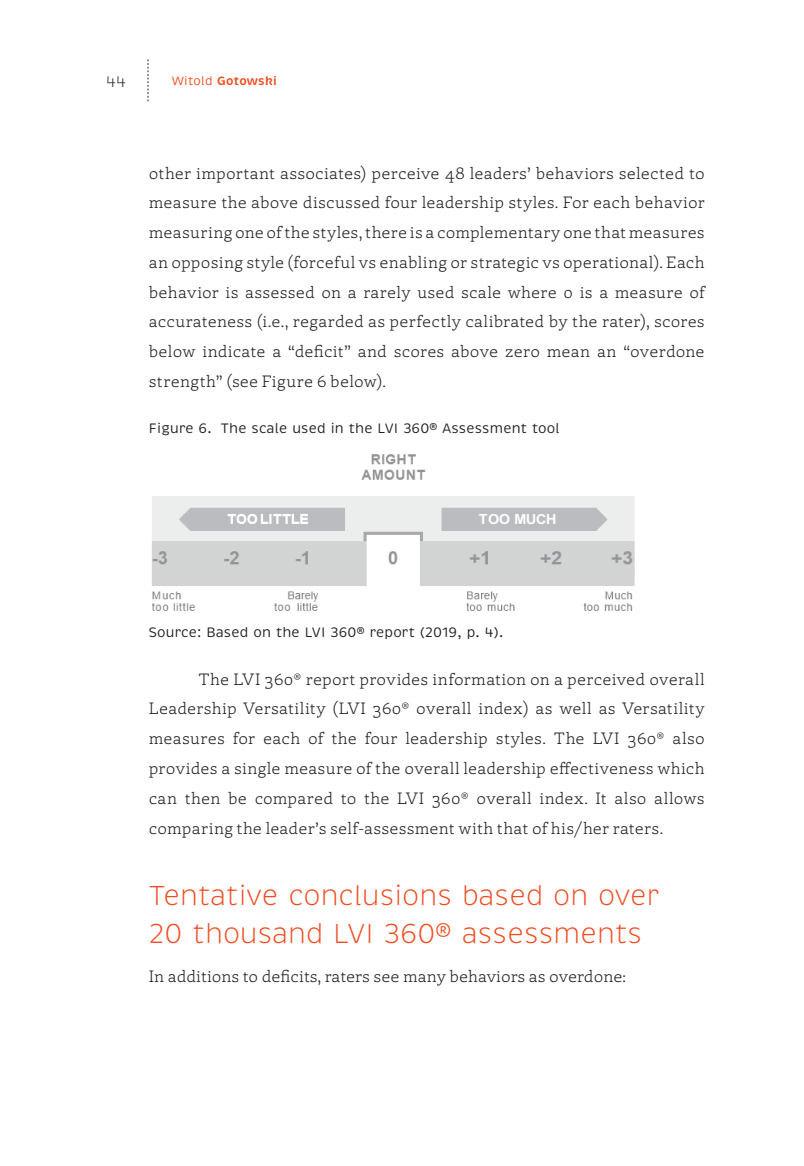
<style>
.page{position:relative;width:804px;height:1166px;background:#fff}
.page>*{position:absolute;margin:0;border:0;box-sizing:border-box;transform-origin:0 0}
.t1{font:300 28px/38.5px "Brevia";color:#f04d22}
.t2{font:17.5px/29.8px "Laski Slab";letter-spacing:.005em;color:#231f20;text-align:justify}
.t3{font:300 15.75px "Brevia";color:#231f20}
.t4{font:14px "Brevia";letter-spacing:.01em;color:#231f20}
.t5{font:600 12.25px "Brevia";letter-spacing:.01em;color:#f04d22}
.s1{font-weight:400}
</style>
<div class="page">
<svg style="left:148px;top:59px;width:1px;height:42px"></svg>
<img style="left:152px;top:454px;width:483px;height:157px">
<p class="t3" style="left:106px;top:72px;width:21px">44</p>
<p class="t5" style="left:172px;top:74px;width:107px"><span class="s1">Witold</span> Gotowski</p>
<p class="t2" style="left:149px;top:158px;width:557px">other important associates) perceive 48 leaders’ behaviors selected to measure the above discussed four leadership styles. For each behavior measuring one of the styles, there is a complementary one that measures an opposing style (forceful vs enabling or strategic vs operational). Each behavior is assessed on a rarely used scale where 0 is a measure of accurateness (i.e., regarded as perfectly calibrated by the rater), scores below indicate a “deficit” and scores above zero mean an “overdone strength” (see Figure 6 below).</p>
<p class="t4" style="left:149px;top:419px;width:412px">Figure 6. The scale used in the LVI 360® Assessment tool</p>
<p class="t4" style="left:149px;top:624px;width:356px">Source: Based on the LVI 360® report (2019, p. 4).</p>
<p class="t2" style="left:149px;top:664px;width:557px;text-indent:50px">The LVI 360® report provides information on a perceived overall Leadership Versatility (LVI 360® overall index) as well as Versatility measures for each of the four leadership styles. The LVI 360® also provides a single measure of the overall leadership effectiveness which can then be compared to the LVI 360® overall index. It also allows comparing the leader’s self-assessment with that of his/her raters.</p>
<h1 class="t1" style="left:149px;top:876px;width:512px">Tentative conclusions based on over<br>20 thousand LVI 360® assessments</h1>
<p class="t2" style="left:149px;top:961px;width:478px">In additions to deficits, raters see many behaviors as overdone:</p>
</div>
